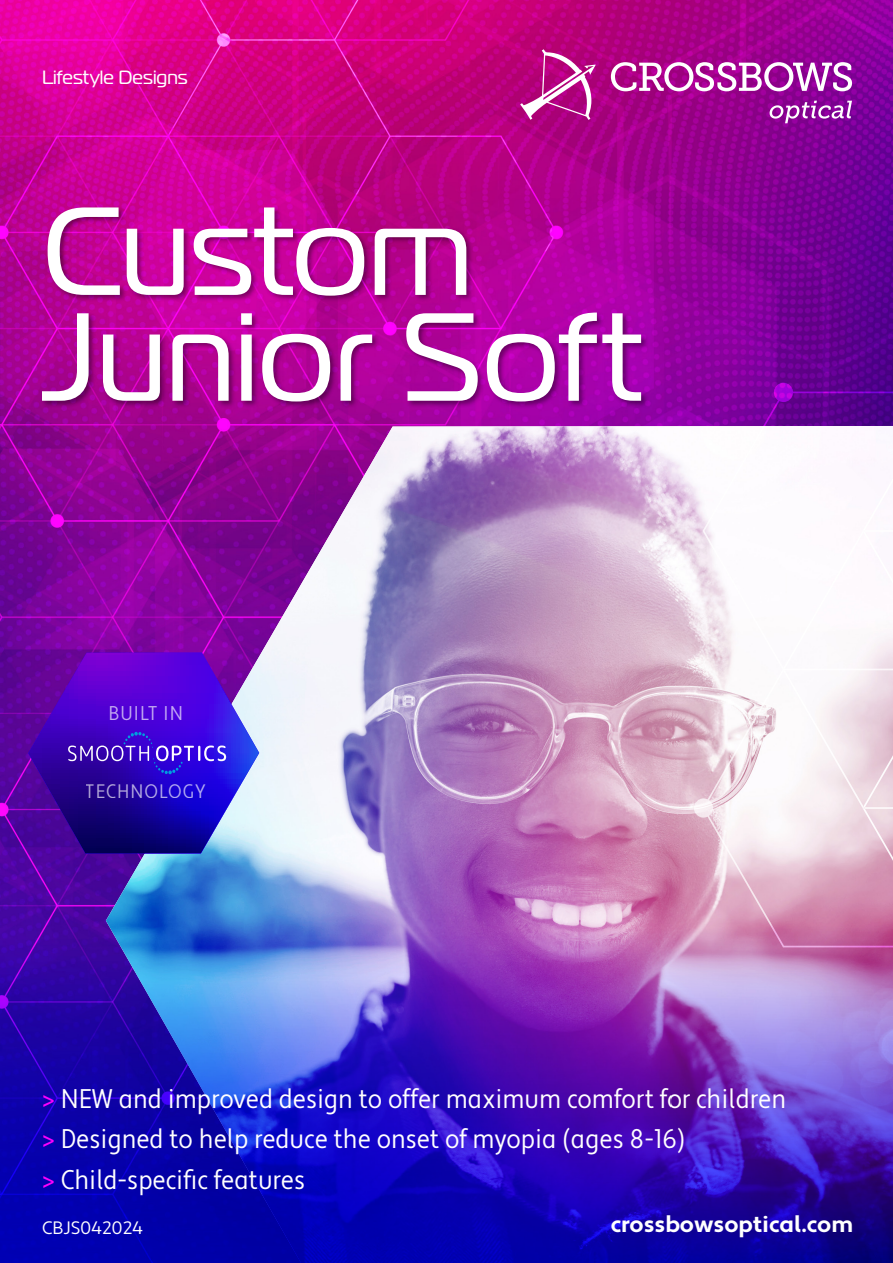
<style>
.page{position:relative;width:893px;height:1263px;background:#fff}
.page>*{position:absolute;margin:0;border:0;box-sizing:border-box;transform-origin:0 0}
.t1{font:124.95px "Magistral";color:#fff}
.t2{font:condensed 27px "Apertura";color:#fff}
.t3{font:700 22.95px "Apertura";color:#fff}
.t4{font:condensed 19.95px "Apertura";letter-spacing:.05em;color:#fff}
.t5{font:condensed 19.5px "Apertura";letter-spacing:.05em;color:#fff}
.t6{font:19.2px "Magistral";color:#fff}
.t7{font:18px "Apertura";color:#fff}
.s1{color:#f0f}
</style>
<div class="page">
<img style="left:0;top:0;width:893px;height:920px">
<img style="left:106px;top:426px;width:588px;height:494px">
<img style="left:0;top:920px;width:893px;height:343px">
<div style="left:41px;top:206px;width:608px;height:203px;background:#000;opacity:.4"></div>
<svg style="left:520px;top:49px;width:76px;height:71px;background:#c23396"></svg>
<svg style="left:611px;top:62px;width:241px;height:29px"></svg>
<svg style="left:770px;top:101px;width:82px;height:22px"></svg>
<svg style="left:694px;top:253px;width:199px;height:804px"></svg>
<svg style="left:28px;top:652px;width:231px;height:201px;background:#4c1bba"></svg>
<svg style="left:68px;top:732px;width:158px;height:42px;background:#461dcd"></svg>
<p class="t6" style="left:42px;top:65px;width:147px">Lifestyle Designs</p>
<p class="t1" style="left:42px;top:176px;width:432px">Custom</p>
<p class="t1" style="left:42px;top:281px;width:601px">Junior Soft</p>
<p class="t4" style="left:109px;top:701px;width:76px">BUILT IN</p>
<p class="t5" style="left:86px;top:779px;width:122px">TECHNOLOGY</p>
<p class="t2" style="left:42px;top:1082px;width:745px"><span class="s1">&gt;</span> NEW and improved design to offer maximum comfort for children</p>
<p class="t2" style="left:42px;top:1123px;width:644px"><span class="s1">&gt;</span> Designed to help reduce the onset of myopia (ages 8-16)</p>
<p class="t2" style="left:42px;top:1163px;width:265px"><span class="s1">&gt;</span> Child-specific features</p>
<p class="t3" style="left:611px;top:1210px;width:244px">crossbowsoptical.com</p>
<p class="t7" style="left:42px;top:1217px;width:102px">CBJS042024</p>
</div>
